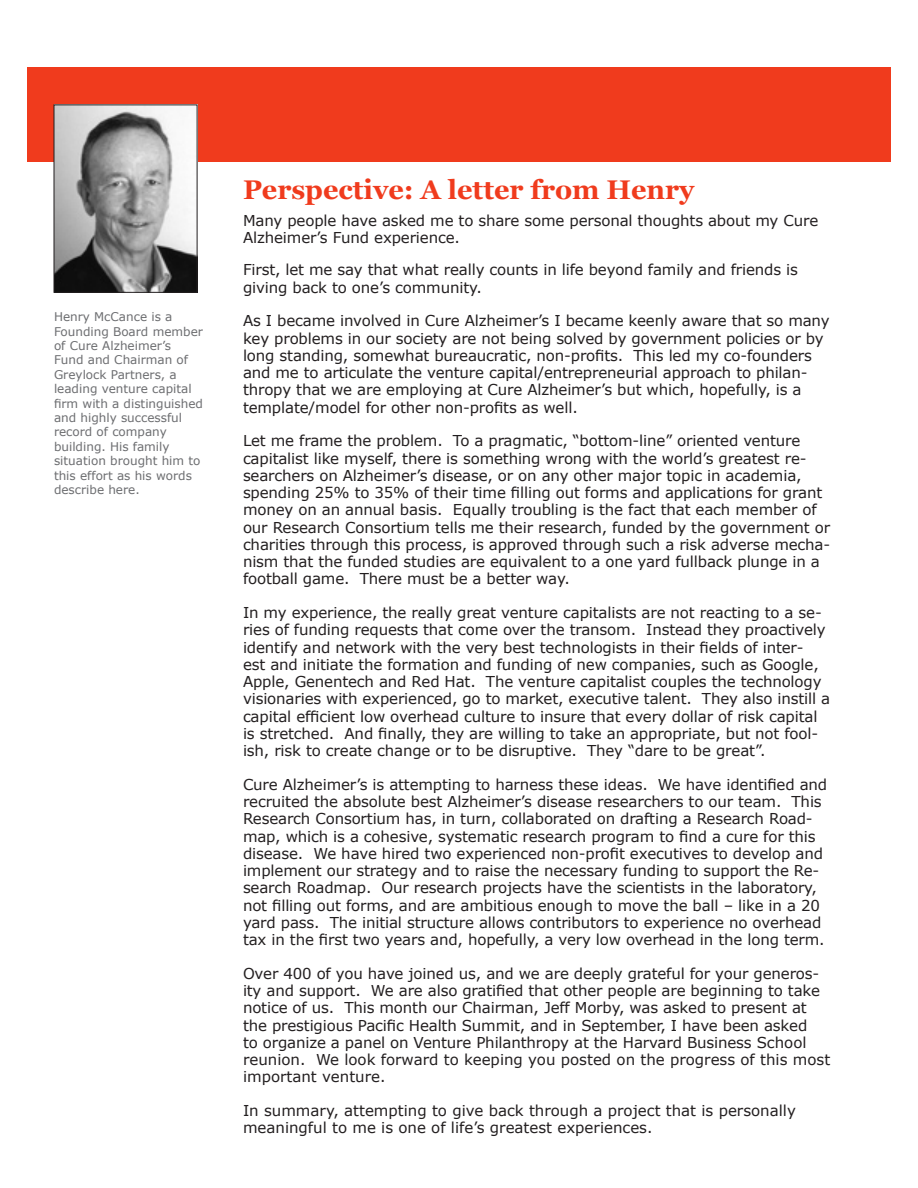
<style>
.page{position:relative;width:918px;height:1188px;background:#fff}
.page>*{position:absolute;margin:0;border:0;box-sizing:border-box;transform-origin:0 0}
.t1{font:700 27px "Georgia";color:#f03b1d}
.t2{font:15px/17.2px "Verdana";letter-spacing:-.01em;color:#231f20}
.t3{font:12px/14.4px "Verdana";color:#6c6d70}
</style>
<div class="page">
<div style="left:28px;top:68px;width:863px;height:94px;background:#f03b1d"></div>
<img style="left:56px;top:107px;width:139px;height:184px">
<div style="left:54px;top:105px;width:143px;height:188px;border:1px solid #231f20"></div>
<p class="t3" style="left:54px;top:309px;width:151px">Henry McCance is a<br>Founding Board member of Cure Alzheimer’s<br>Fund and Chairman of<br>Greylock Partners, a leading venture capital firm with a distinguished and highly successful record of company building. His family situation brought him to this effort as his words describe here.</p>
<h1 class="t1" style="left:243px;top:174px;width:453px">Perspective: A letter from Henry</h1>
<p class="t2" style="left:243px;top:211px;width:577px">Many people have asked me to share some personal thoughts about my Cure<br>Alzheimer’s Fund experience.</p>
<p class="t2" style="left:243px;top:261px;width:556px">First, let me say that what really counts in life beyond family and friends is giving back to one’s community.</p>
<p class="t2" style="left:243px;top:312px;width:588px">As I became involved in Cure Alzheimer’s I became keenly aware that so many key problems in our society are not being solved by government policies or by long standing, somewhat bureaucratic, non-profits. This led my co-founders and me to articulate the venture capital/entrepreneurial approach to philan&shy;thropy that we are employing at Cure Alzheimer’s but which, hopefully, is a template/model for other non-profits as well.</p>
<p class="t2" style="left:243px;top:432px;width:589px">Let me frame the problem. To a pragmatic, “bottom-line” oriented venture capitalist like myself, there is something wrong with the world’s greatest re&shy;searchers on Alzheimer’s disease, or on any other major topic in academia, spending 25% to 35% of their time filling out forms and applications for grant money on an annual basis. Equally troubling is the fact that each member of our Research Consortium tells me their research, funded by the government or charities through this process, is approved through such a risk adverse mecha&shy;nism that the funded studies are equivalent to a one yard fullback plunge in a football game. There must be a better way.</p>
<p class="t2" style="left:243px;top:603px;width:589px">In my experience, the really great venture capitalists are not reacting to a se&shy;ries of funding requests that come over the transom. Instead they proactively identify and network with the very best technologists in their fields of inter-<br>est and initiate the formation and funding of new companies, such as Google, Apple, Genentech and Red Hat. The venture capitalist couples the technology visionaries with experienced, go to market, executive talent. They also instill a capital efficient low overhead culture to insure that every dollar of risk capital is stretched. And finally, they are willing to take an appropriate, but not fool&shy;ish, risk to create change or to be disruptive. They “dare to be great”.</p>
<p class="t2" style="left:243px;top:775px;width:586px">Cure Alzheimer’s is attempting to harness these ideas. We have identified and recruited the absolute best Alzheimer’s disease researchers to our team. This Research Consortium has, in turn, collaborated on drafting a Research Road&shy;map, which is a cohesive, systematic research program to find a cure for this disease. We have hired two experienced non-profit executives to develop and implement our strategy and to raise the necessary funding to support the Re&shy;search Roadmap. Our research projects have the scientists in the laboratory, not filling out forms, and are ambitious enough to move the ball – like in a 20 yard pass. The initial structure allows contributors to experience no overhead tax in the first two years and, hopefully, a very low overhead in the long term.</p>
<p class="t2" style="left:243px;top:964px;width:589px">Over 400 of you have joined us, and we are deeply grateful for your generos&shy;ity and support. We are also gratified that other people are beginning to take notice of us. This month our Chairman, Jeff Morby, was asked to present at the prestigious Pacific Health Summit, and in September, I have been asked<br>to organize a panel on Venture Philanthropy at the Harvard Business School reunion. We look forward to keeping you posted on the progress of this most important venture.</p>
<p class="t2" style="left:243px;top:1101px;width:554px">In summary, attempting to give back through a project that is personally meaningful to me is one of life’s greatest experiences.</p>
</div>
